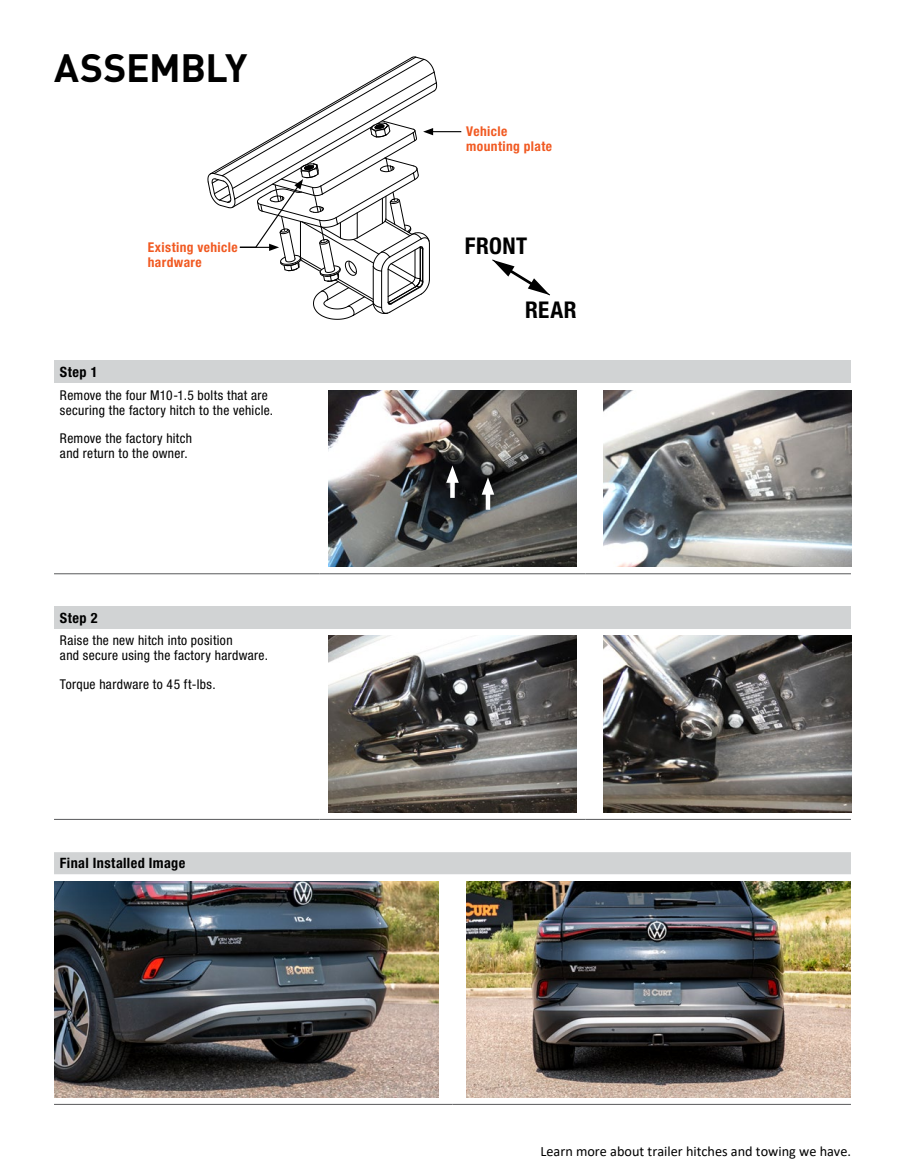
<style>
.page{position:relative;width:905px;height:1175px;background:#fff}
.page>*{position:absolute;margin:0;border:0;box-sizing:border-box;transform-origin:0 0}
.t1{font:700 39px "DINOT";letter-spacing:-.015em;color:#000}
.t2{font:700 condensed 23.1px "Helvetica Neue LT Std";letter-spacing:.02em;color:#000}
.t3{font:14.25px "Calibri";color:#000}
.t4{font:700 condensed 14.25px "Helvetica Neue LT Std";letter-spacing:.03em;color:#000}
.t5{font:condensed 13.5px/15px "Helvetica Neue LT Std";letter-spacing:.025em;color:#000}
.t6{font:700 condensed 13.5px/15px "Helvetica Neue LT Std";letter-spacing:.03em;color:#f15a22}
</style>
<div class="page">
<hr style="left:431px;top:131px;width:30px;height:1px;background:#000">
<svg style="left:492px;top:260px;width:58px;height:35px"></svg>
<svg style="left:207px;top:56px;width:230px;height:263px"></svg>
<div style="left:54px;top:361px;width:796px;height:22px;background:#d1d3d4"></div>
<hr style="left:54px;top:573px;width:266px;height:1px;background:#58595b">
<hr style="left:320px;top:573px;width:265px;height:1px;background:#58595b">
<hr style="left:585px;top:573px;width:265px;height:1px;background:#58595b">
<img style="left:329px;top:390px;width:247px;height:177px">
<img style="left:603px;top:390px;width:248px;height:177px">
<div style="left:54px;top:606px;width:796px;height:22px;background:#d1d3d4"></div>
<hr style="left:54px;top:819px;width:266px;height:1px;background:#58595b">
<hr style="left:320px;top:819px;width:265px;height:1px;background:#58595b">
<hr style="left:585px;top:819px;width:265px;height:1px;background:#58595b">
<img style="left:329px;top:635px;width:247px;height:177px">
<img style="left:603px;top:635px;width:248px;height:177px">
<svg style="left:450px;top:483px;width:4px;height:15px"></svg>
<svg style="left:446px;top:465px;width:13px;height:18px"></svg>
<div style="left:485px;top:488px;width:5px;height:22px;background:#fff"></div>
<svg style="left:481px;top:477px;width:13px;height:17px"></svg>
<div style="left:54px;top:852px;width:796px;height:22px;background:#d1d3d4"></div>
<hr style="left:54px;top:1104px;width:398px;height:1px;background:#58595b">
<hr style="left:452px;top:1104px;width:398px;height:1px;background:#58595b">
<img style="left:54px;top:881px;width:385px;height:216px">
<img style="left:466px;top:881px;width:384px;height:216px">
<h1 class="t1" style="left:54px;top:37px;width:195px">ASSEMBLY</h1>
<p class="t6" style="left:148px;top:239px;width:91px">Existing vehicle hardware</p>
<p class="t4" style="left:60px;top:363px;width:39px">Step 1</p>
<p class="t5" style="left:60px;top:387px;width:215px">Remove the four M10-1.5 bolts that are securing the factory hitch to the vehicle.</p>
<p class="t5" style="left:60px;top:431px;width:134px">Remove the factory hitch and return to the owner.</p>
<p class="t4" style="left:60px;top:609px;width:39px">Step 2</p>
<p class="t5" style="left:60px;top:633px;width:209px">Raise the new hitch into position<br>and secure using the factory hardware.</p>
<p class="t5" style="left:60px;top:676px;width:157px">Torque hardware to 45 ft-lbs.</p>
<p class="t4" style="left:60px;top:854px;width:127px">Final Installed Image</p>
<p class="t6" style="left:466px;top:123px;width:87px">Vehicle mounting plate</p>
<h2 class="t2" style="left:465px;top:232px;width:64px">FRONT</h2>
<h2 class="t2" style="left:525px;top:296px;width:53px">REAR</h2>
<p class="t3" style="left:540px;top:1141px;width:312px">Learn more about trailer hitches and towing we have.</p>
</div>
